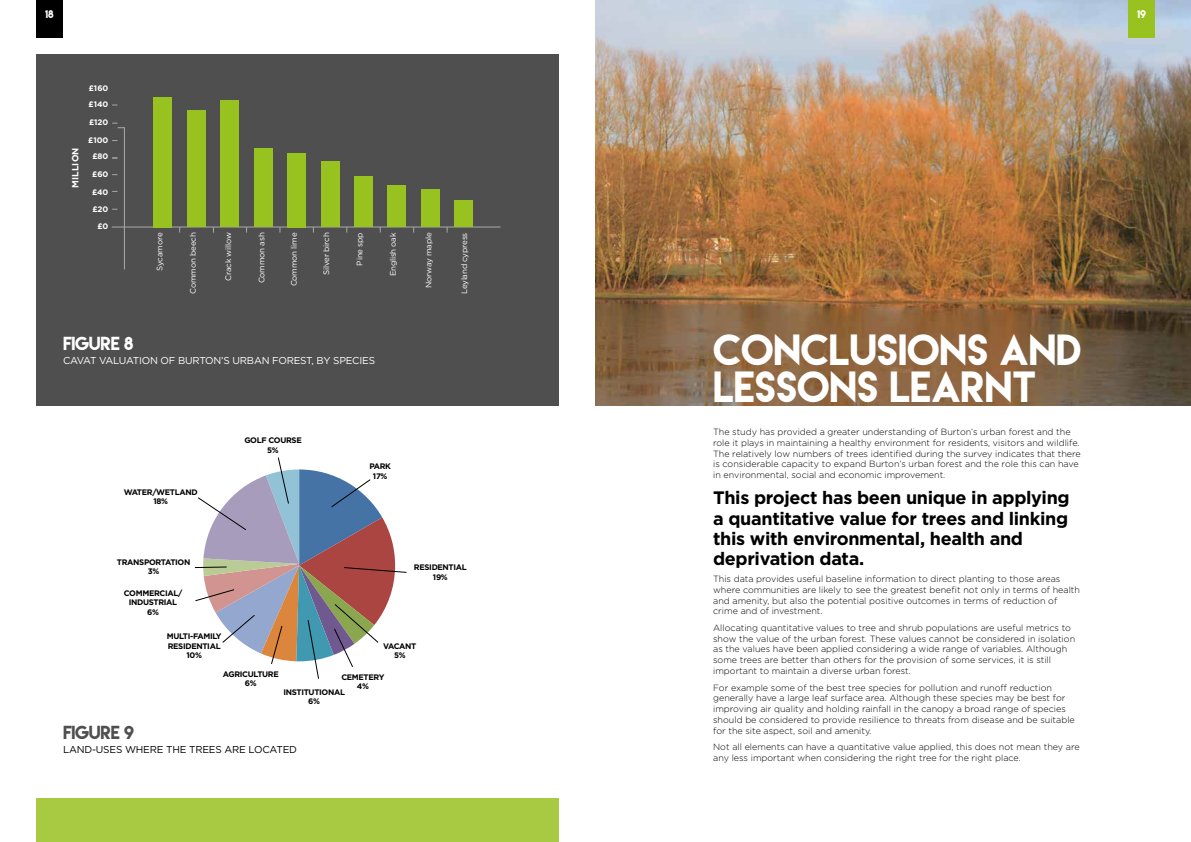
<style>
.page{position:relative;width:1191px;height:842px;background:#fff}
.page>*{position:absolute;margin:0;border:0;box-sizing:border-box;transform-origin:0 0}
.t1{font:38.8px/37px "Lemon Milk";color:#fff}
.t2{font:700 18px/20.4px "Gotham";letter-spacing:-.02em;color:#000}
.t3{font:16.8px "Lemon Milk";letter-spacing:-.02em;color:#504f4f}
.t4{font:16.8px "Lemon Milk";letter-spacing:-.02em;color:#fff}
.t5{font:10px "Gotham";letter-spacing:-.02em;color:#fff}
.t6{font:10px "Gotham";letter-spacing:-.02em;color:#000}
.t7{font:10px "Lemon Milk";color:#fff}
.t8{font:300 9px/10.8px "Gotham";color:#000}
.t9{font:700 9px "Gotham";color:#fff}
.t10{font:700 8px/9.6px "Gotham";letter-spacing:-.04em;color:#000;text-align:center}
.t11{font:8px "Gotham";letter-spacing:-.02em;color:#fff}
.t12{font:700 8px/16.4px "Gotham";color:#fff;text-align:center}
</style>
<div class="page">
<img style="left:595px;top:0;width:596px;height:405px">
<div style="left:1128px;top:0;width:27px;height:37px;background:#98c21f"></div>
<div style="left:36px;top:54px;width:522px;height:351px;background:#504f4f"></div>
<div style="left:36px;top:0;width:27px;height:37px;background:#000"></div>
<hr style="left:112px;top:227px;width:388px;height:1px;background:#aaa">
<div style="left:154px;top:97px;width:18px;height:130px;background:#98c21f"></div>
<div style="left:187px;top:111px;width:19px;height:116px;background:#98c21f"></div>
<div style="left:220px;top:100px;width:19px;height:127px;background:#98c21f"></div>
<div style="left:254px;top:149px;width:18px;height:78px;background:#98c21f"></div>
<div style="left:287px;top:153px;width:19px;height:74px;background:#98c21f"></div>
<div style="left:321px;top:162px;width:18px;height:65px;background:#98c21f"></div>
<div style="left:354px;top:176px;width:19px;height:51px;background:#98c21f"></div>
<div style="left:388px;top:185px;width:18px;height:42px;background:#98c21f"></div>
<div style="left:421px;top:189px;width:18px;height:38px;background:#98c21f"></div>
<div style="left:454px;top:201px;width:19px;height:26px;background:#98c21f"></div>
<svg style="left:112px;top:123px;width:13px;height:147px"></svg>
<svg style="left:195px;top:457px;width:212px;height:222px"></svg>
<div style="left:36px;top:798px;width:522px;height:44px;background:#a8c942"></div>
<p class="t7" style="left:43px;top:8px;width:14px">02</p>
<p class="t7" style="left:1137px;top:8px;width:10px">19</p>
<p class="t7" style="left:45px;top:8px;width:10px">18</p>
<p class="t9" style="left:69px;top:187px;width:41px;rotate:-90deg">MILLION</p>
<p class="t12" style="left:89px;top:80px;width:21px">£160</p>
<p class="t12" style="left:89px;top:96px;width:21px">£140</p>
<p class="t12" style="left:89px;top:114px;width:21px">£120</p>
<p class="t12" style="left:88px;top:132px;width:22px">£100 £80</p>
<p class="t12" style="left:92px;top:166px;width:18px">£60</p>
<p class="t12" style="left:92px;top:184px;width:18px;text-align:left">£40 £20</p>
<p class="t12" style="left:97px;top:218px;width:12px">£0</p>
<p class="t11" style="left:154px;top:271px;width:40px;rotate:-90deg">Sycamore</p>
<p class="t11" style="left:188px;top:294px;width:63px;rotate:-90deg">Common beech</p>
<p class="t11" style="left:223px;top:281px;width:50px;rotate:-90deg">Crack willow</p>
<p class="t11" style="left:256px;top:283px;width:52px;rotate:-90deg">Common ash</p>
<p class="t11" style="left:289px;top:286px;width:55px;rotate:-90deg">Common lime</p>
<p class="t11" style="left:321px;top:275px;width:44px;rotate:-90deg">Silver birch</p>
<p class="t11" style="left:354px;top:266px;width:34px;rotate:-90deg">Pine spp</p>
<p class="t11" style="left:388px;top:276px;width:45px;rotate:-90deg">English oak</p>
<p class="t11" style="left:423px;top:288px;width:57px;rotate:-90deg">Norway maple</p>
<p class="t11" style="left:459px;top:294px;width:63px;rotate:-90deg">Leyland cypress</p>
<h3 class="t4" style="left:63px;top:331px;width:72px">FIGURE 8</h3>
<p class="t5" style="left:63px;top:354px;width:313px">CAVAT VALUATION OF BURTON’S URBAN FOREST, BY SPECIES</p>
<p class="t10" style="left:124px;top:487px;width:75px">WATER/WETLAND<br>18%</p>
<p class="t10" style="left:117px;top:557px;width:75px">TRANSPORTATION<br>3%</p>
<p class="t10" style="left:124px;top:588px;width:60px">COMMERCIAL/<br>INDUSTRIAL<br>6%</p>
<p class="t10" style="left:244px;top:435px;width:59px">GOLF COURSE<br>5%</p>
<p class="t10" style="left:369px;top:461px;width:23px">PARK<br>17%</p>
<p class="t10" style="left:414px;top:562px;width:54px">RESIDENTIAL<br>19%</p>
<p class="t10" style="left:167px;top:631px;width:56px">MULTI-FAMILY<br>RESIDENTIAL<br>10%</p>
<p class="t10" style="left:383px;top:641px;width:35px">VACANT<br>5%</p>
<p class="t10" style="left:341px;top:672px;width:45px">CEMETERY<br>4%</p>
<p class="t10" style="left:283px;top:687px;width:63px">INSTITUTIONAL<br>6%</p>
<p class="t10" style="left:223px;top:669px;width:57px">AGRICULTURE<br>6%</p>
<h3 class="t3" style="left:63px;top:721px;width:72px">FIGURE 9</h3>
<p class="t6" style="left:63px;top:743px;width:235px">LAND-USES WHERE THE TREES ARE LOCATED</p>
<h1 class="t1" style="left:713px;top:331px;width:370px">CONCLUSIONS AND<br>LESSONS LEARNT</h1>
<p class="t8" style="left:713px;top:426px;width:369px">The study has provided a greater understanding of Burton’s urban forest and the role it plays in maintaining a healthy environment for residents, visitors and wildlife.<br>The relatively low numbers of trees identified during the survey indicates that there is considerable capacity to expand Burton’s urban forest and the role this can have in environmental, social and economic improvement.</p>
<h2 class="t2" style="left:713px;top:488px;width:358px">This project has been unique in applying a quantitative value for trees and linking this with environmental, health and deprivation data.</h2>
<p class="t8" style="left:713px;top:573px;width:368px">This data provides useful baseline information to direct planting to those areas where communities are likely to see the greatest benefit not only in terms of health and amenity, but also the potential positive outcomes in terms of reduction of crime and of investment.</p>
<p class="t8" style="left:713px;top:622px;width:363px">Allocating quantitative values to tree and shrub populations are useful metrics to show the value of the urban forest. These values cannot be considered in isolation as the values have been applied considering a wide range of variables. Although some trees are better than others for the provision of some services, it is still important to maintain a diverse urban forest.</p>
<p class="t8" style="left:713px;top:682px;width:363px">For example some of the best tree species for pollution and runoff reduction generally have a large leaf surface area. Although these species may be best for improving air quality and holding rainfall in the canopy a broad range of species should be considered to provide resilience to threats from disease and be suitable for the site aspect, soil and amenity.</p>
<p class="t8" style="left:713px;top:741px;width:368px">Not all elements can have a quantitative value applied, this does not mean they are any less important when considering the right tree for the right place.</p>
</div>
